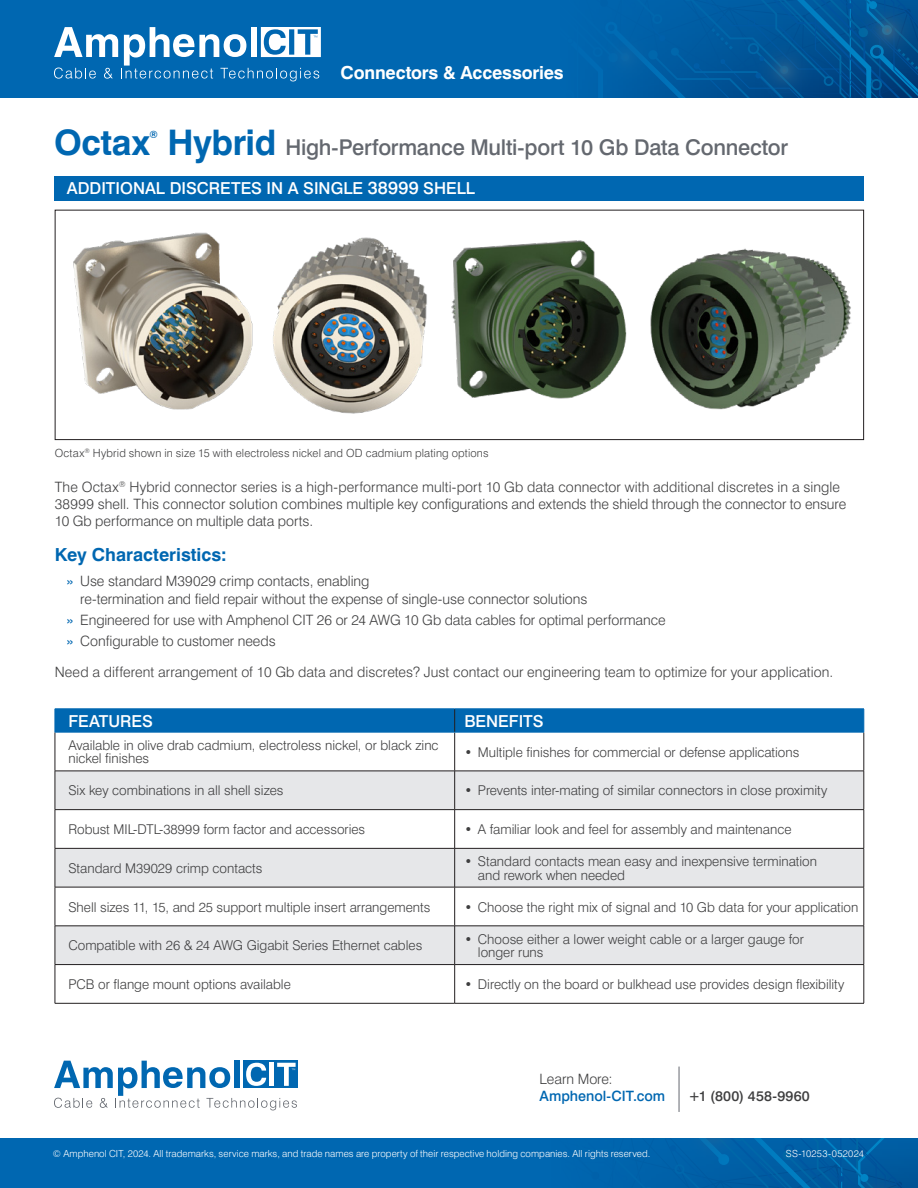
<style>
.page{position:relative;width:918px;height:1188px;background:#fff}
.page>*{position:absolute;margin:0;border:0;box-sizing:border-box;transform-origin:0 0}
.t1{font:700 35.25px "Swiss 721 BT";letter-spacing:-.005em;color:#0067b1}
.t2{font:500 21.75px "Swiss 721 BT";letter-spacing:-.01em;color:#64686f}
.t3{font:700 18px "Swiss 721 BT";letter-spacing:-.01em;color:#fff}
.t4{font:700 18px "Swiss 721 BT";color:#0067b1}
.t5{font:500 16.5px "Swiss 721 BT";color:#fff}
.t6{font:300 14.25px/17.1px "Swiss 721 BT";color:#3e3e3f}
.t7{font:500 14.25px "Swiss 721 BT";color:#0067b1}
.t8{font:500 14.25px "Swiss 721 BT";letter-spacing:.015em;color:#3e3e3f}
.t9{font:300 13.5px/13.5px "Swiss 721 BT";color:#3e3e3f}
.t10{font:300 11.25px "Swiss 721 BT";letter-spacing:.015em;color:#3e3e3f}
.t11{font:700 10.05px "Swiss 721 BT";color:#0067b1}
.t12{font:300 9.75px "Swiss 721 BT";letter-spacing:.005em;color:#fff}
.t13{font:300 9.75px "Swiss 721 BT";letter-spacing:.03em;color:#fff}
.s1{font-weight:700;font-size:35.25px;color:#0067b1}
.s2{font-size:18px}
.s3{font-weight:400;color:#0067b1}
</style>
<div class="page">
<div style="left:0;top:0;width:918px;height:97px;background:#0067b1"></div>
<svg style="left:612px;top:0;width:306px;height:97px"></svg>
<div style="left:586px;top:19px;width:78px;height:76px;background:#0062a8;border-radius:50%"></div>
<svg style="left:54px;top:27px;width:267px;height:54px"></svg>
<div style="left:0;top:1139px;width:918px;height:49px;background:#0067b1"></div>
<svg style="left:641px;top:1139px;width:277px;height:49px"></svg>
<div style="left:243px;top:1061px;width:55px;height:27px;background:#0067b1"></div>
<svg style="left:54px;top:1061px;width:243px;height:49px"></svg>
<hr style="left:679px;top:1067px;width:1px;height:45px;background:#64686f">
<div style="left:55px;top:210px;width:809px;height:230px;border:1px solid #231f20"></div>
<svg style="left:56px;top:733px;width:808px;height:270px"></svg>
<svg style="left:56px;top:772px;width:808px;height:192px;fill:#e6e7e9"></svg>
<hr style="left:55px;top:732px;width:1px;height:39px;background:#231f20">
<hr style="left:454px;top:732px;width:1px;height:39px;background:#231f20">
<hr style="left:864px;top:732px;width:1px;height:39px;background:#231f20">
<hr style="left:55px;top:771px;width:400px;height:1px;background:#231f20">
<hr style="left:55px;top:771px;width:1px;height:38px;background:#231f20">
<hr style="left:455px;top:771px;width:409px;height:1px;background:#231f20">
<hr style="left:454px;top:771px;width:1px;height:38px;background:#231f20">
<hr style="left:864px;top:771px;width:1px;height:38px;background:#231f20">
<hr style="left:55px;top:809px;width:400px;height:1px;background:#231f20">
<hr style="left:55px;top:810px;width:1px;height:38px;background:#231f20">
<hr style="left:455px;top:809px;width:409px;height:1px;background:#231f20">
<hr style="left:454px;top:810px;width:1px;height:38px;background:#231f20">
<hr style="left:864px;top:810px;width:1px;height:38px;background:#231f20">
<hr style="left:55px;top:848px;width:400px;height:1px;background:#231f20">
<hr style="left:55px;top:849px;width:1px;height:38px;background:#231f20">
<hr style="left:455px;top:848px;width:409px;height:1px;background:#231f20">
<hr style="left:454px;top:849px;width:1px;height:38px;background:#231f20">
<hr style="left:864px;top:849px;width:1px;height:38px;background:#231f20">
<hr style="left:55px;top:887px;width:400px;height:1px;background:#231f20">
<hr style="left:55px;top:887px;width:1px;height:39px;background:#231f20">
<hr style="left:455px;top:887px;width:409px;height:1px;background:#231f20">
<hr style="left:454px;top:887px;width:1px;height:39px;background:#231f20">
<hr style="left:864px;top:887px;width:1px;height:39px;background:#231f20">
<hr style="left:55px;top:926px;width:400px;height:1px;background:#231f20">
<hr style="left:55px;top:926px;width:1px;height:38px;background:#231f20">
<hr style="left:455px;top:926px;width:409px;height:1px;background:#231f20">
<hr style="left:454px;top:926px;width:1px;height:38px;background:#231f20">
<hr style="left:864px;top:926px;width:1px;height:38px;background:#231f20">
<hr style="left:55px;top:964px;width:400px;height:1px;background:#231f20">
<hr style="left:55px;top:965px;width:1px;height:38px;background:#231f20">
<hr style="left:455px;top:964px;width:409px;height:1px;background:#231f20">
<hr style="left:454px;top:965px;width:1px;height:38px;background:#231f20">
<hr style="left:864px;top:965px;width:1px;height:38px;background:#231f20">
<hr style="left:55px;top:1003px;width:400px;height:1px;background:#231f20">
<hr style="left:455px;top:1003px;width:409px;height:1px;background:#231f20">
<div style="left:55px;top:709px;width:810px;height:23px;background:#0067b1"></div>
<hr style="left:55px;top:732px;width:400px;height:1px;background:#0067b1">
<hr style="left:455px;top:732px;width:409px;height:1px;background:#0067b1">
<div style="left:55px;top:176px;width:809px;height:25px;background:#0067b1"></div>
<img style="left:73px;top:232px;width:354px;height:182px">
<img style="left:451px;top:240px;width:400px;height:170px">
<h3 class="t3" style="left:341px;top:61px;width:225px">Connectors &amp; Accessories</h3>
<h1 class="t1" style="left:54px;top:122px;width:98px">Octax</h1>
<p class="t11" style="left:150px;top:128px;width:10px">®</p>
<h2 class="t2" style="left:167px;top:135px;width:622px"><span class="s1">Hybrid</span> High-Performance Multi-port 10 Gb Data Connector</h2>
<p class="t5" style="left:67px;top:178px;width:410px">ADDITIONAL DISCRETES IN A SINGLE <span class="s2">38999</span> SHELL</p>
<p class="t10" style="left:55px;top:446px;width:435px">Octax<sup>®</sup> Hybrid shown in size 15 with electroless nickel and OD cadmium plating options</p>
<p class="t6" style="left:55px;top:478px;width:793px">The Octax<sup>®</sup> Hybrid connector series is a high-performance multi-port 10 Gb data connector with additional discretes in a single<br>38999 shell. This connector solution combines multiple key configurations and extends the shield through the connector to ensure<br>10 Gb performance on multiple data ports.</p>
<h3 class="t4" style="left:55px;top:544px;width:173px">Key Characteristics:</h3>
<p class="t6" style="left:80px;top:571px;width:509px;line-height:18px;text-indent:-13px"><span class="s3">»</span> Use standard M39029 crimp contacts, enabling<br>re-termination and field repair without the expense of single-use connector solutions</p>
<p class="t6" style="left:67px;top:609px;width:601px;line-height:21.3px"><span class="s3">»</span> Engineered for use with Amphenol CIT 26 or 24 AWG 10 Gb data cables for optimal performance <span class="s3">»</span> Configurable to customer needs</p>
<p class="t6" style="left:55px;top:663px;width:780px">Need a different arrangement of 10 Gb data and discretes? Just contact our engineering team to optimize for your application.</p>
<p class="t5" style="left:68px;top:711px;width:86px">FEATURES</p>
<p class="t5" style="left:464px;top:711px;width:81px">BENEFITS</p>
<p class="t9" style="left:68px;top:738px;width:372px">Available in olive drab cadmium, electroless nickel, or black zinc nickel finishes</p>
<p class="t9" style="left:464px;top:745px;width:336px">• Multiple finishes for commercial or defense applications</p>
<p class="t9" style="left:68px;top:784px;width:217px">Six key combinations in all shell sizes</p>
<p class="t9" style="left:464px;top:784px;width:364px">• Prevents inter-mating of similar connectors in close proximity</p>
<p class="t9" style="left:68px;top:822px;width:298px">Robust MIL-DTL-38999 form factor and accessories</p>
<p class="t9" style="left:464px;top:822px;width:329px">• A familiar look and feel for assembly and maintenance</p>
<p class="t9" style="left:68px;top:861px;width:195px">Standard M39029 crimp contacts</p>
<p class="t9" style="left:478px;top:854px;width:341px;text-indent:-14px">• Standard contacts mean easy and inexpensive termination and rework when needed</p>
<p class="t9" style="left:68px;top:900px;width:363px">Shell sizes 11, 15, and 25 support multiple insert arrangements</p>
<p class="t9" style="left:464px;top:900px;width:396px">• Choose the right mix of signal and 10 Gb data for your application</p>
<p class="t9" style="left:68px;top:939px;width:355px">Compatible with 26 &amp; 24 AWG Gigabit Series Ethernet cables</p>
<p class="t9" style="left:478px;top:932px;width:327px;text-indent:-14px">• Choose either a lower weight cable or a larger gauge for longer runs</p>
<p class="t9" style="left:68px;top:977px;width:224px">PCB or flange mount options available</p>
<p class="t9" style="left:464px;top:977px;width:382px">• Directly on the board or bulkhead use provides design flexibility</p>
<p class="t6" style="left:540px;top:1070px;width:75px">Learn More:</p>
<p class="t7" style="left:540px;top:1087px;width:127px">Amphenol-CIT.com</p>
<p class="t8" style="left:688px;top:1087px;width:123px">+1 (800) 458-9960</p>
<p class="t12" style="left:53px;top:1148px;width:599px">© Amphenol CIT, 2024. All trademarks, service marks, and trade names are property of their respective holding companies. All rights reserved.</p>
<p class="t13" style="left:786px;top:1148px;width:80px">SS-10253-052024</p>
</div>
